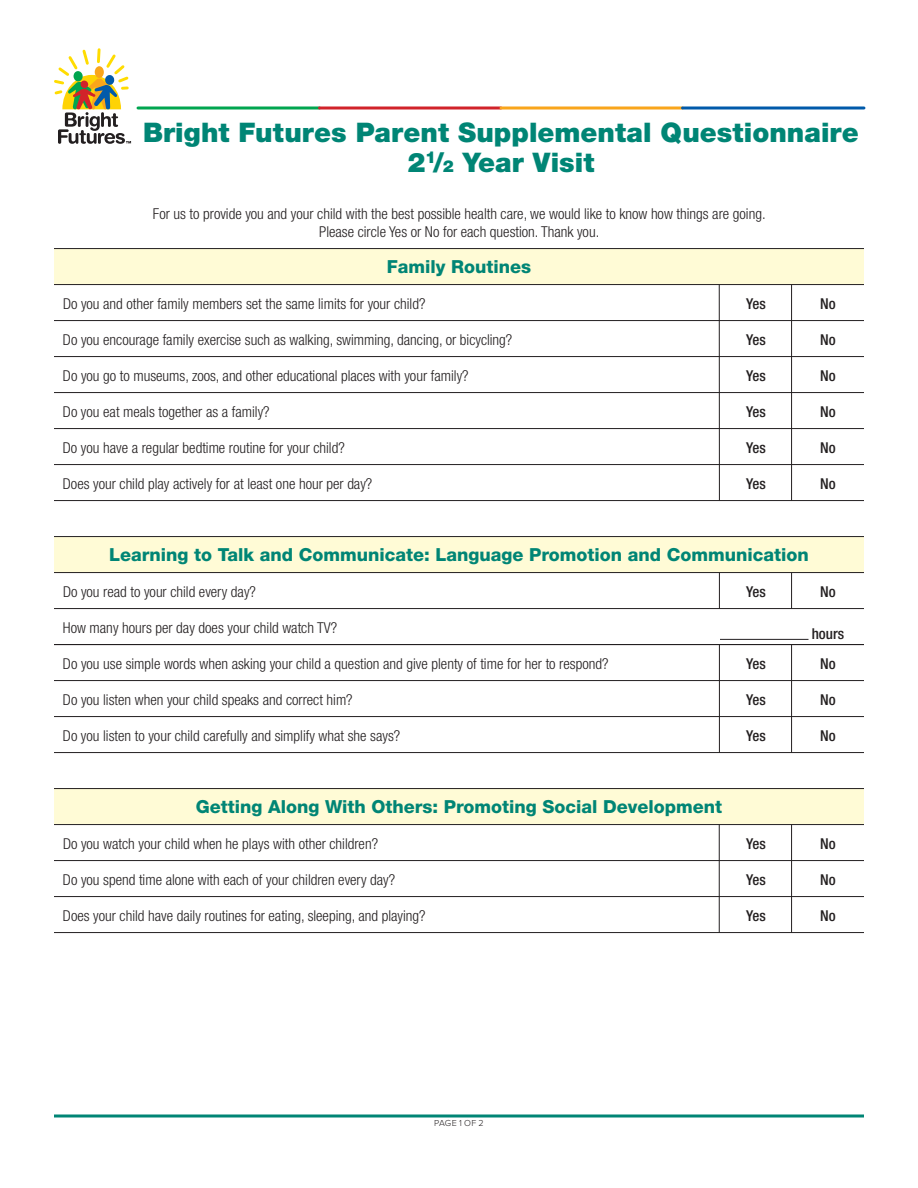
<style>
.page{position:relative;width:918px;height:1188px;background:#fff}
.page>*{position:absolute;margin:0;border:0;box-sizing:border-box;transform-origin:0 0}
.t1{font:900 27px/30px "Helvetica Neue";letter-spacing:.005em;color:#008575;text-align:center}
.t2{font:800 18px "Helvetica Neue";color:#008575}
.t3{font:300 condensed 15px/18px "Helvetica Neue";color:#231f20;text-align:center}
.t4{font:500 condensed 15px "Helvetica Neue";color:#231f20}
.t5{font:300 9px "Proxima Nova";letter-spacing:.02em;color:#231f20}
.s1{font-size:16.5px}
</style>
<div class="page">
<div style="left:54px;top:788px;width:810px;height:36px;background:#fffbd6"></div>
<div style="left:54px;top:537px;width:810px;height:36px;background:#fffbd6"></div>
<div style="left:54px;top:249px;width:810px;height:36px;background:#fffbd6"></div>
<hr style="left:54px;top:248px;width:810px;height:1px;background:#231f20">
<hr style="left:54px;top:284px;width:810px;height:1px;background:#231f20">
<hr style="left:54px;top:320px;width:810px;height:1px;background:#231f20">
<hr style="left:54px;top:356px;width:810px;height:1px;background:#231f20">
<hr style="left:54px;top:392px;width:810px;height:1px;background:#231f20">
<hr style="left:54px;top:428px;width:810px;height:1px;background:#231f20">
<hr style="left:54px;top:464px;width:810px;height:1px;background:#231f20">
<hr style="left:54px;top:500px;width:810px;height:1px;background:#231f20">
<hr style="left:54px;top:536px;width:810px;height:1px;background:#231f20">
<hr style="left:54px;top:572px;width:810px;height:1px;background:#231f20">
<hr style="left:54px;top:608px;width:810px;height:1px;background:#231f20">
<hr style="left:54px;top:644px;width:810px;height:1px;background:#231f20">
<hr style="left:54px;top:680px;width:810px;height:1px;background:#231f20">
<hr style="left:54px;top:716px;width:810px;height:1px;background:#231f20">
<hr style="left:54px;top:752px;width:810px;height:1px;background:#231f20">
<hr style="left:54px;top:788px;width:810px;height:1px;background:#231f20">
<hr style="left:54px;top:824px;width:810px;height:1px;background:#231f20">
<hr style="left:54px;top:860px;width:810px;height:1px;background:#231f20">
<hr style="left:54px;top:896px;width:810px;height:1px;background:#231f20">
<hr style="left:54px;top:932px;width:810px;height:1px;background:#231f20">
<svg style="left:54px;top:1114px;width:810px;height:4px"></svg>
<svg style="left:54px;top:48px;width:77px;height:96px"></svg>
<svg style="left:138px;top:106px;width:182px;height:4px"></svg>
<svg style="left:320px;top:106px;width:181px;height:4px"></svg>
<svg style="left:501px;top:106px;width:181px;height:4px"></svg>
<svg style="left:682px;top:106px;width:182px;height:4px"></svg>
<hr style="left:719px;top:285px;width:1px;height:216px;background:#231f20">
<hr style="left:719px;top:573px;width:1px;height:36px;background:#231f20">
<hr style="left:719px;top:824px;width:1px;height:109px;background:#231f20">
<hr style="left:791px;top:285px;width:1px;height:216px;background:#231f20">
<hr style="left:791px;top:573px;width:1px;height:36px;background:#231f20">
<hr style="left:791px;top:824px;width:1px;height:109px;background:#231f20">
<hr style="left:720px;top:639px;width:88px;height:1px;background:#231f20">
<hr style="left:791px;top:645px;width:1px;height:108px;background:#231f20">
<hr style="left:719px;top:645px;width:1px;height:108px;background:#231f20">
<h1 class="t1" style="left:143px;top:118px;width:717px">Bright Futures Parent Supplemental Questionnaire<br>2<sup>1</sup>/<span class="s1">2</span> Year Visit</h1>
<p class="t3" style="left:153px;top:205px;width:614px">For us to provide you and your child with the best possible health care, we would like to know how things are going.<br>Please circle Yes or No for each question. Thank you.</p>
<p class="t2" style="left:387px;top:256px;width:146px">Family Routines</p>
<p class="t3" style="left:63px;top:295px;width:364px">Do you and other family members set the same limits for your child?</p>
<p class="t4" style="left:746px;top:295px;width:21px">Yes</p>
<p class="t4" style="left:820px;top:295px;width:17px">No</p>
<p class="t3" style="left:63px;top:331px;width:451px">Do you encourage family exercise such as walking, swimming, dancing, or bicycling?</p>
<p class="t4" style="left:746px;top:331px;width:21px">Yes</p>
<p class="t4" style="left:820px;top:331px;width:17px">No</p>
<p class="t3" style="left:63px;top:367px;width:407px">Do you go to museums, zoos, and other educational places with your family?</p>
<p class="t4" style="left:746px;top:367px;width:21px">Yes</p>
<p class="t4" style="left:820px;top:367px;width:17px">No</p>
<p class="t3" style="left:63px;top:403px;width:208px">Do you eat meals together as a family?</p>
<p class="t4" style="left:746px;top:403px;width:21px">Yes</p>
<p class="t4" style="left:820px;top:403px;width:17px">No</p>
<p class="t3" style="left:63px;top:439px;width:283px">Do you have a regular bedtime routine for your child?</p>
<p class="t4" style="left:746px;top:439px;width:21px">Yes</p>
<p class="t4" style="left:820px;top:439px;width:17px">No</p>
<p class="t3" style="left:63px;top:475px;width:311px">Does your child play actively for at least one hour per day?</p>
<p class="t4" style="left:746px;top:475px;width:21px">Yes</p>
<p class="t4" style="left:820px;top:475px;width:17px">No</p>
<p class="t2" style="left:109px;top:544px;width:701px">Learning to Talk and Communicate: Language Promotion and Communication</p>
<p class="t3" style="left:63px;top:583px;width:194px">Do you read to your child every day?</p>
<p class="t4" style="left:746px;top:583px;width:21px">Yes</p>
<p class="t4" style="left:820px;top:583px;width:17px">No</p>
<p class="t3" style="left:63px;top:619px;width:276px">How many hours per day does your child watch TV?</p>
<p class="t4" style="left:812px;top:625px;width:34px">hours</p>
<p class="t3" style="left:63px;top:655px;width:547px">Do you use simple words when asking your child a question and give plenty of time for her to respond?</p>
<p class="t4" style="left:746px;top:655px;width:21px">Yes</p>
<p class="t4" style="left:820px;top:655px;width:17px">No</p>
<p class="t3" style="left:63px;top:691px;width:291px">Do you listen when your child speaks and correct him?</p>
<p class="t4" style="left:746px;top:691px;width:21px">Yes</p>
<p class="t4" style="left:820px;top:691px;width:17px">No</p>
<p class="t3" style="left:63px;top:727px;width:339px">Do you listen to your child carefully and simplify what she says?</p>
<p class="t4" style="left:746px;top:727px;width:21px">Yes</p>
<p class="t4" style="left:820px;top:727px;width:17px">No</p>
<p class="t2" style="left:196px;top:796px;width:528px">Getting Along With Others: Promoting Social Development</p>
<p class="t3" style="left:63px;top:835px;width:317px">Do you watch your child when he plays with other children?</p>
<p class="t4" style="left:746px;top:835px;width:21px">Yes</p>
<p class="t4" style="left:820px;top:835px;width:17px">No</p>
<p class="t3" style="left:63px;top:871px;width:334px">Do you spend time alone with each of your children every day?</p>
<p class="t4" style="left:746px;top:871px;width:21px">Yes</p>
<p class="t4" style="left:820px;top:871px;width:17px">No</p>
<p class="t3" style="left:63px;top:907px;width:364px">Does your child have daily routines for eating, sleeping, and playing?</p>
<p class="t4" style="left:746px;top:907px;width:21px">Yes</p>
<p class="t4" style="left:820px;top:907px;width:17px">No</p>
<p class="t5" style="left:434px;top:1119px;width:51px">PAGE 1 OF 2</p>
</div>
